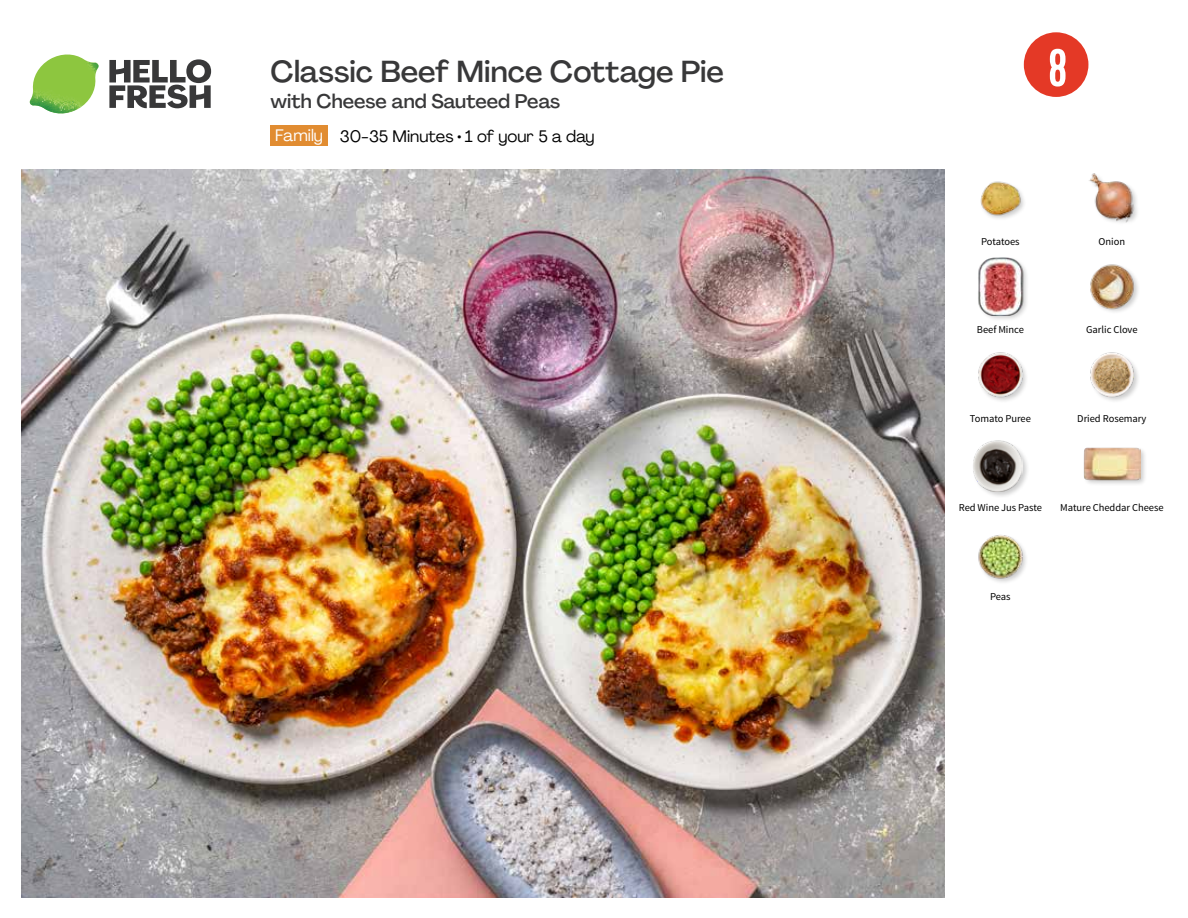
<style>
.page{position:relative;width:1188px;height:918px;background:#fff}
.page>*{position:absolute;margin:0;border:0;box-sizing:border-box;transform-origin:0 0}
.t1{font:54px "Kapra";color:#fff}
.t2{font:500 30px "Agrandir";letter-spacing:-.005em;color:#383839}
.t3{font:500 19.5px "Agrandir";color:#383839}
.t4{font:16.5px "Agrandir";color:#000}
.t5{font:16.5px "Agrandir";color:#fff}
.t6{font:10.5px "Source Sans Pro";letter-spacing:-.005em;color:#000}
</style>
<div class="page">
<svg style="left:109px;top:59px;width:102px;height:49px"></svg>
<img style="left:30px;top:55px;width:69px;height:59px">
<img style="left:21px;top:170px;width:924px;height:728px">
<div style="left:271px;top:126px;width:57px;height:20px;background:#e18c31"></div>
<img style="left:978px;top:535px;width:48px;height:47px">
<img style="left:978px;top:352px;width:48px;height:49px">
<div style="left:972px;top:439px;width:58px;height:59px;background:#000;opacity:.2"></div>
<img style="left:972px;top:441px;width:51px;height:50px">
<div style="left:1083px;top:447px;width:64px;height:40px;background:#000;opacity:.2"></div>
<img style="left:1083px;top:447px;width:58px;height:40px">
<img style="left:1090px;top:352px;width:48px;height:49px">
<img style="left:980px;top:181px;width:44px;height:38px">
<div style="left:978px;top:256px;width:52px;height:66px;background:#000;opacity:.2"></div>
<img style="left:978px;top:258px;width:51px;height:57px">
<img style="left:1090px;top:264px;width:48px;height:48px">
<img style="left:1089px;top:173px;width:48px;height:50px">
<svg style="left:1023px;top:32px;width:66px;height:65px"></svg>
<h2 class="t2" style="left:271px;top:53px;width:455px">Classic Beef Mince Cottage Pie</h2>
<h3 class="t3" style="left:271px;top:89px;width:291px">with Cheese and Sauteed Peas</h3>
<h3 class="t5" style="left:275px;top:125px;width:49px">Family</h3>
<h3 class="t4" style="left:340px;top:126px;width:256px">30-35 Minutes • 1 of your 5 a day</h3>
<h1 class="t1" style="left:1048px;top:37px;width:20px">8</h1>
<p class="t6" style="left:981px;top:235px;width:40px">Potatoes</p>
<p class="t6" style="left:1099px;top:235px;width:28px">Onion</p>
<p class="t6" style="left:977px;top:323px;width:48px">Beef Mince</p>
<p class="t6" style="left:1086px;top:323px;width:53px">Garlic Clove</p>
<p class="t6" style="left:970px;top:412px;width:63px">Tomato Puree</p>
<p class="t6" style="left:1077px;top:412px;width:71px">Dried Rosemary</p>
<p class="t6" style="left:959px;top:501px;width:85px">Red Wine Jus Paste</p>
<p class="t6" style="left:1060px;top:501px;width:105px">Mature Cheddar Cheese</p>
<p class="t6" style="left:990px;top:590px;width:22px">Peas</p>
</div>
